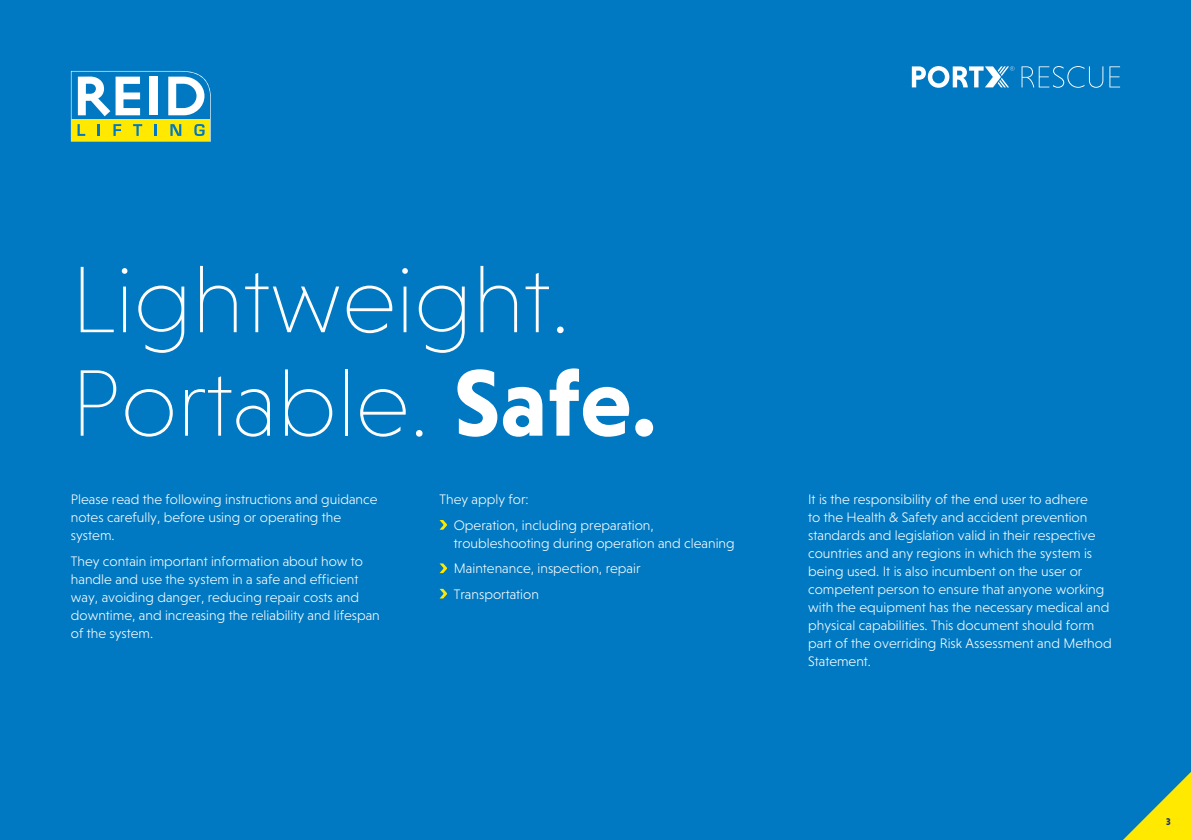
<style>
.page{position:relative;width:1191px;height:840px;background:#fff}
.page>*{position:absolute;margin:0;border:0;box-sizing:border-box;transform-origin:0 0}
.t1{font:200 96px/103.4px "Niveau Grotesk";color:#fff}
.t2{font:300 14px/18px "Niveau Grotesk";color:#fff}
.t3{font:700 10px "Niveau Grotesk";color:#213570}
.s1{font-weight:700}
</style>
<div class="page">
<div style="left:0;top:0;width:1191px;height:839px;background:#0079c2"></div>
<svg style="left:1106px;top:754px;width:85px;height:85px;background:#4f9b85"></svg>
<svg style="left:912px;top:66px;width:102px;height:22px"></svg>
<svg style="left:1021px;top:66px;width:82px;height:22px;background:#1f89c9"></svg>
<svg style="left:1109px;top:66px;width:11px;height:21px"></svg>
<svg style="left:71px;top:71px;width:140px;height:70px"></svg>
<svg style="left:439px;top:519px;width:8px;height:10px"></svg>
<svg style="left:439px;top:563px;width:8px;height:9px"></svg>
<svg style="left:439px;top:588px;width:8px;height:10px"></svg>
<h1 class="t1" style="left:71px;top:247px;width:587px">Lightweight.<br>Portable. <span class="s1">Safe.</span></h1>
<p class="t2" style="left:71px;top:490px;width:308px">Please read the following instructions and guidance notes carefully, before using or operating the system.</p>
<p class="t2" style="left:71px;top:551px;width:310px">They contain important information about how to handle and use the system in a safe and efficient way, avoiding danger, reducing repair costs and downtime, and increasing the reliability and lifespan of the system.</p>
<p class="t2" style="left:454px;top:486px;width:201px;line-height:25.4px;text-indent:-14px">They apply for:<br>Operation, including preparation,</p>
<p class="t2" style="left:454px;top:530px;width:282px;line-height:25.4px">troubleshooting during operation and cleaning<br>Maintenance, inspection, repair<br>Transportation</p>
<p class="t2" style="left:808px;top:490px;width:305px">It is the responsibility of the end user to adhere<br>to the Health &amp; Safety and accident prevention standards and legislation valid in their respective countries and any regions in which the system is being used. It is also incumbent on the user or competent person to ensure that anyone working with the equipment has the necessary medical and physical capabilities. This document should form part of the overriding Risk Assessment and Method Statement.</p>
<p class="t3" style="left:1166px;top:815px;width:6px">3</p>
</div>
